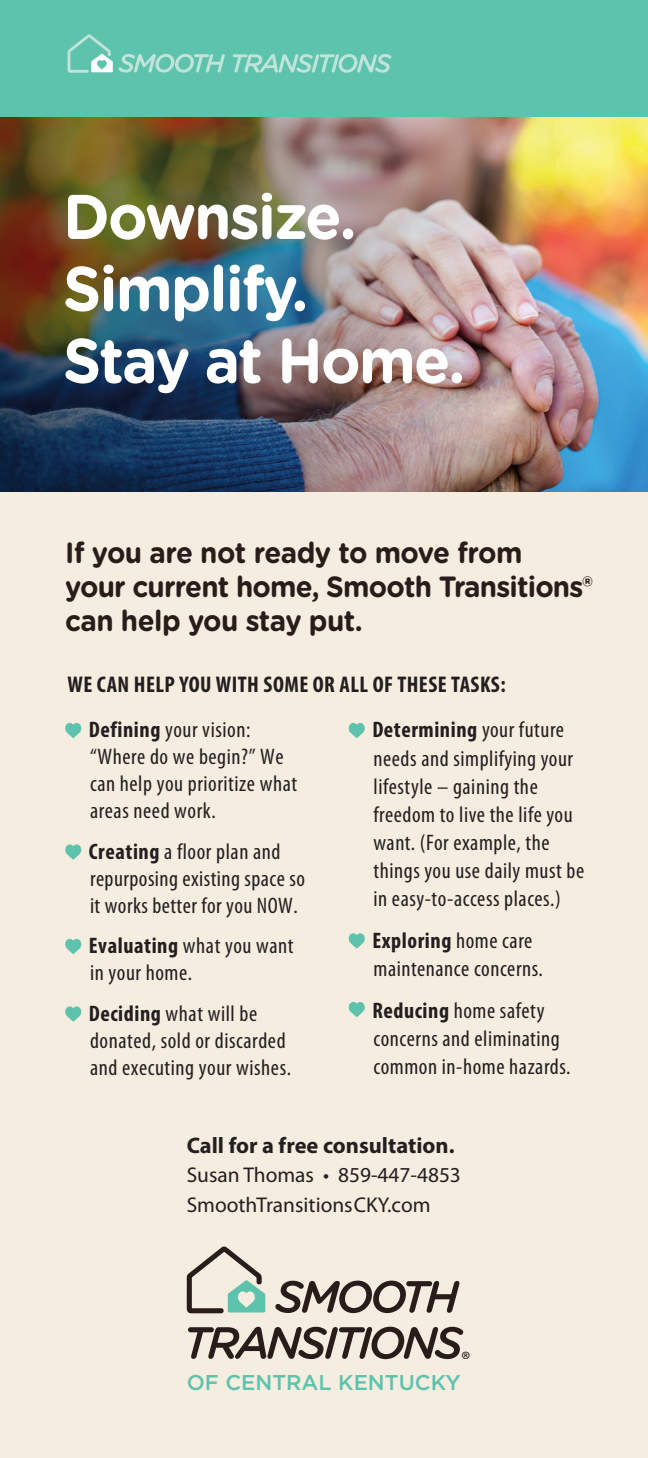
<style>
.page{position:relative;width:648px;height:1458px;background:#fff}
.page>*{position:absolute;margin:0;border:0;box-sizing:border-box;transform-origin:0 0}
.t1{font:700 63px/72px "Gotham Rounded";letter-spacing:-.03em;color:#fff;scale:.95 1}
.t2{font:700 29.25px/33.8px "Gotham Rounded";letter-spacing:-.03em;color:#291c1a;scale:.95 1}
.t3{font:700 condensed 22.72px "Myriad Pro";letter-spacing:.02em;color:#231f20}
.t4{font:condensed 22.5px/28.1px "Myriad Pro";letter-spacing:.025em;color:#231f20}
.t5{font:700 22.5px "Myriad Pro";color:#231f20}
.t6{font:22.5px "Myriad Pro";color:#231f20}
.t7{font:21.38px/29.2px "Myriad Pro";color:#231f20}
.t8{font:500 21.38px "Gotham";color:#5dc3ad}
.s1{font-size:29.25px;color:#f4ede0}
.s2{font-weight:700}
</style>
<div class="page">
<img style="left:0;top:117px;width:648px;height:376px">
<div style="left:0;top:0;width:648px;height:117px;background:#5dc3ad"></div>
<div style="left:0;top:493px;width:648px;height:965px;background:#f4ede0"></div>
<svg style="left:119px;top:54px;width:106px;height:19px"></svg>
<svg style="left:233px;top:54px;width:158px;height:19px"></svg>
<svg style="left:67px;top:34px;width:46px;height:39px"></svg>
<svg style="left:65px;top:723px;width:16px;height:15px"></svg>
<svg style="left:348px;top:723px;width:17px;height:15px"></svg>
<svg style="left:65px;top:844px;width:16px;height:16px"></svg>
<svg style="left:348px;top:933px;width:17px;height:15px"></svg>
<svg style="left:65px;top:939px;width:16px;height:15px"></svg>
<svg style="left:348px;top:1002px;width:17px;height:15px"></svg>
<svg style="left:65px;top:1006px;width:16px;height:16px"></svg>
<svg style="left:275px;top:1281px;width:185px;height:32px"></svg>
<svg style="left:188px;top:1327px;width:275px;height:32px"></svg>
<svg style="left:186px;top:1246px;width:79px;height:67px"></svg>
<h1 class="t1" style="left:63px;top:178px;width:425px">Downsize.<br>Simplify.<br>Stay at Home.</h1>
<h2 class="t2" style="left:65px;top:535px;width:557px">If you are not ready to move from<br>your current home, Smooth Transitions® can help you stay put.</h2>
<p class="t3" style="left:68px;top:670px;width:440px">WE CAN HELP YOU WITH SOME OR ALL OF THESE TASKS:</p>
<p class="t4" style="left:90px;top:717px;width:209px;line-height:27px;text-indent:-14px"><span class="s1">•</span> <span class="s2">Defining</span> your vision: “Where do we begin?” We can help you prioritize what areas need work.</p>
<p class="t4" style="left:90px;top:838px;width:216px;line-height:27px;text-indent:-14px"><span class="s1">•</span> <span class="s2">Creating</span> a floor plan and repurposing existing space so it works better for you NOW.</p>
<p class="t4" style="left:90px;top:933px;width:205px;line-height:27px;text-indent:-14px"><span class="s1">•</span> <span class="s2">Evaluating</span> what you want in your home.</p>
<p class="t4" style="left:90px;top:1000px;width:203px;line-height:27px;text-indent:-14px"><span class="s1">•</span> <span class="s2">Deciding</span> what will be donated, sold or discarded and executing your wishes.</p>
<p class="t4" style="left:374px;top:716px;width:212px;text-indent:-14px"><span class="s1">•</span> <span class="s2">Determining</span> your future needs and simplifying your lifestyle – gaining the freedom to live the life you want. (For example, the things you use daily must be in easy-to-access places.)</p>
<p class="t4" style="left:374px;top:927px;width:171px;text-indent:-14px"><span class="s1">•</span> <span class="s2">Exploring</span> home care maintenance concerns.</p>
<p class="t4" style="left:374px;top:997px;width:199px;text-indent:-14px"><span class="s1">•</span> <span class="s2">Reducing</span> home safety concerns and eliminating common in-home hazards.</p>
<p class="t5" style="left:187px;top:1131px;width:269px">Call for a free consultation.</p>
<p class="t7" style="left:187px;top:1161px;width:276px">Susan Thomas • 859-447-4853<br>SmoothTransitionsCKY.com</p>
<p class="t6" style="left:461px;top:1347px;width:11px">®</p>
<p class="t8" style="left:187px;top:1370px;width:276px">OF CENTRAL KENTUCKY</p>
</div>
